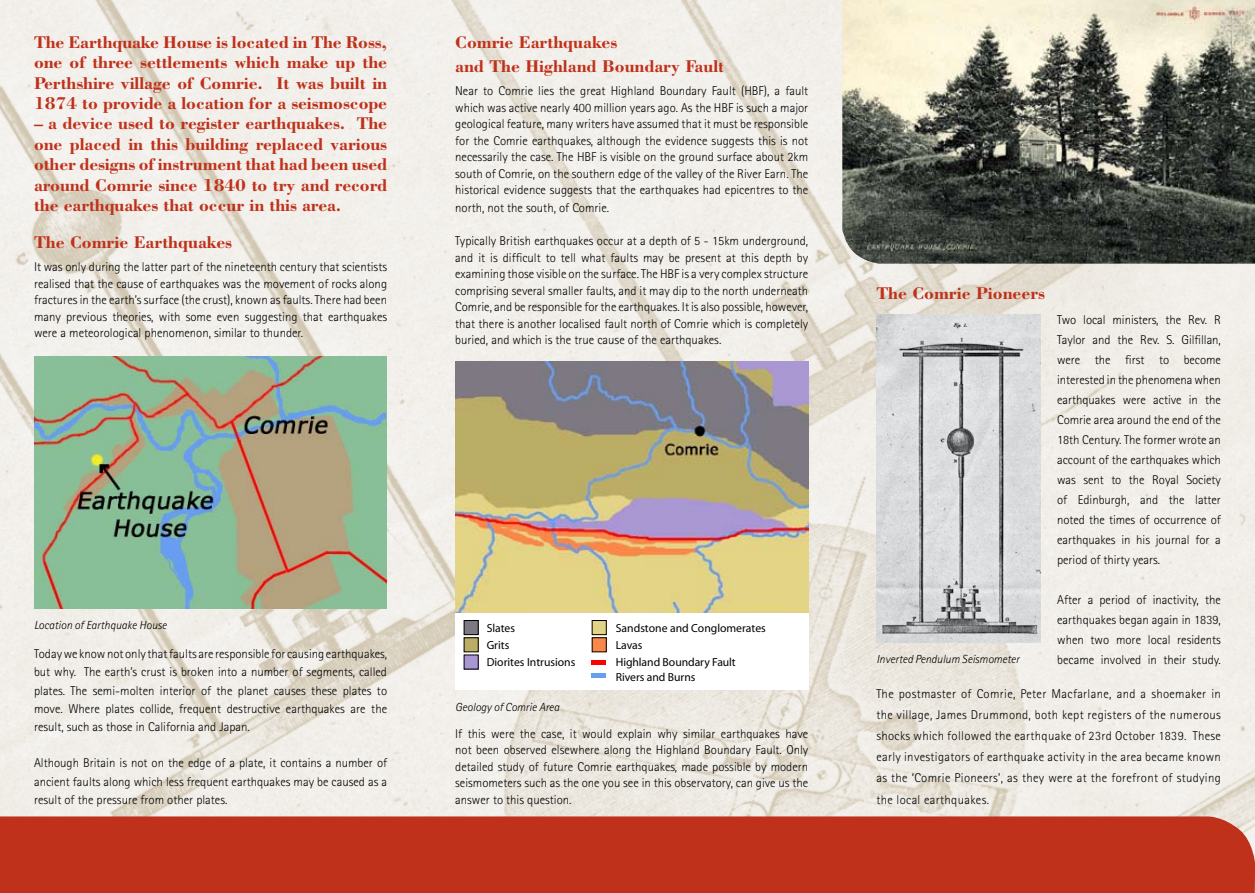
<style>
.page{position:relative;width:1255px;height:893px;background:#fff}
.page>*{position:absolute;margin:0;border:0;box-sizing:border-box;transform-origin:0 0}
.t1{font:700 18px/20.4px "Bodoni BT";color:#bf311a;text-align:justify}
.t2{font:300 12.75px/16.5px "Rotis Sans Serif";color:#000;text-align:justify}
.t3{font:11.7px/14.1px "Myriad";color:#000}
.t4{font:italic 300 11.7px "Rotis Sans Serif";color:#000}
</style>
<div class="page">
<img style="left:0;top:0;width:1254px;height:816px">
<img style="left:842px;top:0;width:412px;height:264px">
<div style="left:0;top:816px;width:1254px;height:77px;background:#bf311a"></div>
<div style="left:455px;top:612px;width:353px;height:78px;background:#fff"></div>
<div style="left:464px;top:620px;width:14px;height:15px;background:#7c7982"></div>
<div style="left:463px;top:620px;width:15px;height:15px;border:1px solid #000"></div>
<div style="left:592px;top:620px;width:14px;height:15px;background:#e3d385"></div>
<div style="left:591px;top:620px;width:15px;height:15px;border:1px solid #000"></div>
<div style="left:464px;top:638px;width:14px;height:14px;background:#bbad66"></div>
<div style="left:463px;top:637px;width:15px;height:15px;border:1px solid #000"></div>
<div style="left:592px;top:638px;width:14px;height:14px;background:#fb8849"></div>
<div style="left:591px;top:637px;width:15px;height:15px;border:1px solid #000"></div>
<div style="left:464px;top:655px;width:14px;height:14px;background:#a997d3"></div>
<div style="left:591px;top:660px;width:15px;height:5px;background:#fb0200"></div>
<div style="left:591px;top:673px;width:15px;height:5px;background:#659ff0"></div>
<img style="left:455px;top:361px;width:353px;height:251px">
<img style="left:34px;top:356px;width:353px;height:252px">
<img style="left:876px;top:314px;width:164px;height:328px">
<svg style="left:1254px;top:863px;width:1px;height:30px"></svg>
<p class="t1" style="left:34px;top:31px;width:354px">The Earthquake House is located in The Ross, one of three settlements which make up the Perthshire village of Comrie. It was built in 1874 to provide a location for a seismoscope –- a device used to register earthquakes. The one placed in this building replaced various other designs of instrument that had been used around Comrie since 1840 to try and record the earthquakes that occur in this area.</p>
<h1 class="t1" style="left:34px;top:231px;width:200px">The Comrie Earthquakes</h1>
<p class="t2" style="left:34px;top:258px;width:354px">It was only during the latter part of the nineteenth century that scientists realised that the cause of earthquakes was the movement of rocks along fractures in the earth’s surface (the crust), known as faults. There had been many previous theories, with some even suggesting that earthquakes were a meteorological phenomenon, similar to thunder.</p>
<h1 class="t1" style="left:455px;top:29px;width:270px;line-height:24.5px">Comrie Earthquakes<br>and The Highland Boundary Fault</h1>
<p class="t2" style="left:455px;top:82px;width:354px">Near to Comrie lies the great Highland Boundary Fault (HBF), a fault which was active nearly 400 million years ago. As the HBF is such a major geological feature, many writers have assumed that it must be responsible for the Comrie earthquakes, although the evidence suggests this is not necessarily the case. The HBF is visible on the ground surface about 2km south of Comrie, on the southern edge of the valley of the River Earn. The historical evidence suggests that the earthquakes had epicentres to the</p>
<p class="t2" style="left:455px;top:199px;width:155px">north, not the south, of Comrie.</p>
<p class="t2" style="left:455px;top:232px;width:354px">Typically British earthquakes occur at a depth of 5 - 15km underground, and it is difficult to tell what faults may be present at this depth by examining those visible on the surface. The HBF is a very complex structure comprising several smaller faults, and it may dip to the north underneath Comrie, and be responsible for the earthquakes. It is also possible, however, that there is another localised fault north of Comrie which is completely buried, and which is the true cause of the earthquakes.</p>
<p class="t4" style="left:34px;top:619px;width:134px">Location of Earthquake House</p>
<p class="t2" style="left:34px;top:645px;width:354px;line-height:18.1px">Today we know not only that faults are responsible for causing earthquakes, but why. The earth’s crust is broken into a number of segments, called plates. The semi-molten interior of the planet causes these plates to move. Where plates collide, frequent destructive earthquakes are the result, such as those in California and Japan.</p>
<p class="t2" style="left:34px;top:754px;width:354px;line-height:18.1px">Although Britain is not on the edge of a plate, it contains a number of ancient faults along which less frequent earthquakes may be caused as a result of the pressure from other plates.</p>
<p class="t3" style="left:486px;top:622px;width:30px">Slates</p>
<p class="t3" style="left:615px;top:622px;width:151px">Sandstone and Conglomerates</p>
<p class="t3" style="left:486px;top:639px;width:24px">Grits</p>
<p class="t3" style="left:615px;top:639px;width:28px">Lavas</p>
<p class="t3" style="left:486px;top:656px;width:90px">Diorites Intrusions</p>
<p class="t3" style="left:615px;top:656px;width:122px">Highland Boundary Fault<br>Rivers and Burns</p>
<p class="t4" style="left:455px;top:700px;width:106px">Geology of Comrie Area</p>
<p class="t2" style="left:455px;top:725px;width:354px">If this were the case, it would explain why similar earthquakes have not been observed elsewhere along the Highland Boundary Fault. Only detailed study of future Comrie earthquakes, made possible by modern seismometers such as the one you see in this observatory, can give us the answer to this question.</p>
<h1 class="t1" style="left:876px;top:282px;width:170px">The Comrie Pioneers</h1>
<p class="t2" style="left:1057px;top:310px;width:165px;line-height:20px">Two local ministers, the Rev. R Taylor and the Rev. S. Gilfillan, were the first to become interested in the phenomena when earthquakes were active in the Comrie area around the end of the 18th Century. The former wrote an account of the earthquakes which was sent to the Royal Society of Edinburgh, and the latter noted the times of occurrence of earthquakes in his journal for a period of thirty years.</p>
<p class="t2" style="left:1057px;top:589px;width:165px;line-height:20px">After a period of inactivity, the earthquakes began again in 1839, when two more local residents became involved in their study.</p>
<p class="t2" style="left:876px;top:683px;width:346px;line-height:21.3px">The postmaster of Comrie, Peter Macfarlane, and a shoemaker in the village, James Drummond, both kept registers of the numerous shocks which followed the earthquake of 23rd October 1839. These early investigators of earthquake activity in the area became known as the ‘Comrie Pioneers’, as they were at the forefront of studying the local earthquakes.</p>
<p class="t4" style="left:876px;top:653px;width:145px">Inverted Pendulum Seismometer</p>
</div>
